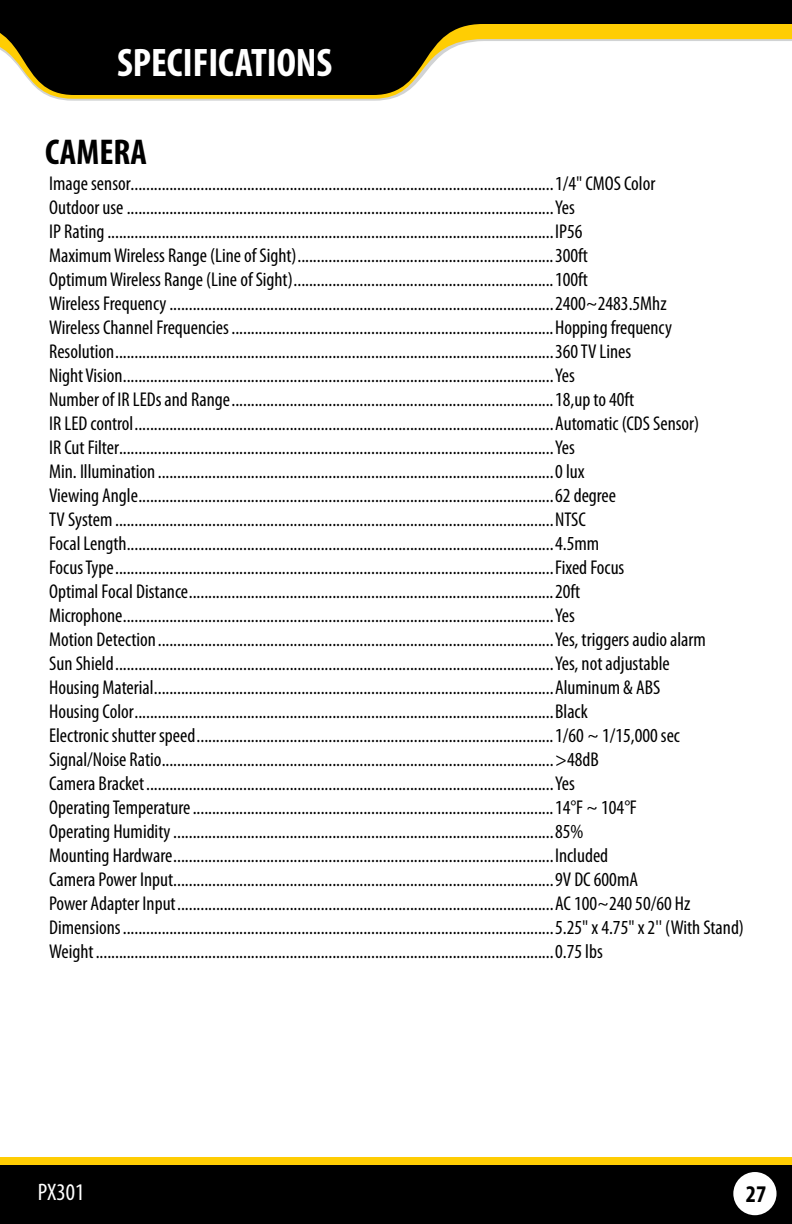
<style>
.page{position:relative;width:792px;height:1224px;background:#fff}
.page>*{position:absolute;margin:0;border:0;box-sizing:border-box;transform-origin:0 0}
.t1{font:700 condensed 40px "Myriad Pro";color:#fff}
.t2{font:700 condensed 36px "Myriad Pro";color:#000}
.t3{font:condensed 24px "Myriad Pro";color:#fff}
.t4{font:700 condensed 24px "Myriad Pro";color:#000}
.t5{font:condensed 20px/24px "Myriad Pro";color:#000}
</style>
<div class="page">
<div style="left:0;top:1158px;width:792px;height:18px;background:#ffcd03"></div>
<div style="left:0;top:1166px;width:792px;height:58px;background:#000"></div>
<svg style="left:47px;top:95px;width:354px;height:4px"></svg>
<svg style="left:0;top:0;width:792px;height:95px;fill:#000"></svg>
<div style="left:733px;top:1172px;width:44px;height:43px;background:#fff;border-radius:50%"></div>
<h1 class="t1" style="left:117px;top:38px;width:217px">SPECIFICATIONS</h1>
<h2 class="t2" style="left:45px;top:130px;width:103px">CAMERA</h2>
<p class="t5" style="left:49px;top:172px;width:696px">Image sensor.............................................................................................................1/4" CMOS Color<br>Outdoor use ..............................................................................................................Yes<br>IP Rating...................................................................................................................IP56<br>Maximum Wireless Range (Line of Sight)..................................................................300ft<br>Optimum Wireless Range (Line of Sight)...................................................................100ft<br>Wireless Frequency...................................................................................................2400~2483.5Mhz<br>Wireless Channel Frequencies...................................................................................Hopping frequency Resolution.................................................................................................................360 TV Lines<br>Night Vision...............................................................................................................Yes<br>Number of IR LEDs and Range...................................................................................18,up to 40ft<br>IR LED control............................................................................................................Automatic (CDS Sensor)<br>IR Cut Filter................................................................................................................Yes<br>Min. Illumination ......................................................................................................0 lux<br>Viewing Angle...........................................................................................................62 degree<br>TV System.................................................................................................................NTSC<br>Focal Length..............................................................................................................4.5mm<br>Focus Type.................................................................................................................Fixed Focus<br>Optimal Focal Distance..............................................................................................20ft Microphone...............................................................................................................Yes<br>Motion Detection......................................................................................................Yes, triggers audio alarm<br>Sun Shield.................................................................................................................Yes, not adjustable<br>Housing Material.......................................................................................................Aluminum &amp; ABS<br>Housing Color............................................................................................................Black<br>Electronic shutter speed............................................................................................1/60 ~ 1/15,000 sec Signal/Noise Ratio.....................................................................................................&gt;48dB<br>Camera Bracket.........................................................................................................Yes<br>Operating Temperature.............................................................................................14°F ~ 104°F<br>Operating Humidity..................................................................................................85%<br>Mounting Hardware..................................................................................................Included<br>Camera Power Input..................................................................................................9V DC 600mA<br>Power Adapter Input.................................................................................................AC 100~240 50/60 Hz Dimensions...............................................................................................................5.25" x 4.75" x 2'' (With Stand)<br>Weight......................................................................................................................0.75 lbs</p>
<p class="t3" style="left:38px;top:1177px;width:48px">PX301</p>
<p class="t4" style="left:746px;top:1179px;width:22px">27</p>
</div>
